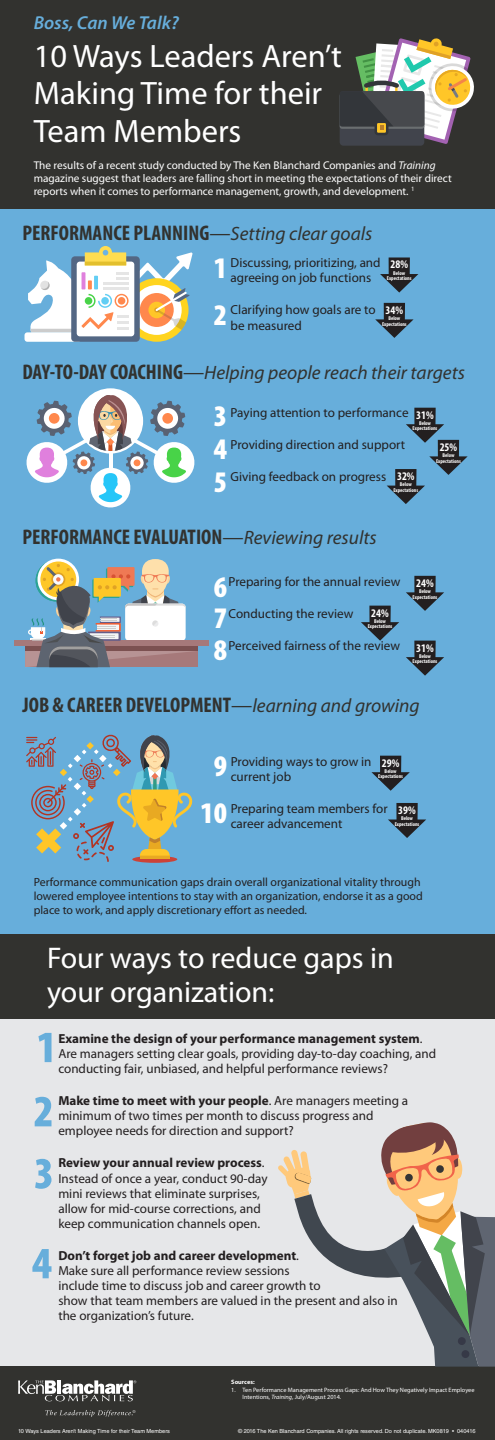
<style>
.page{position:relative;width:495px;height:1440px;background:#fff}
.page>*{position:absolute;margin:0;border:0;box-sizing:border-box;transform-origin:0 0}
.t1{font:32.5px/37.4px "Myriad Pro";color:#fff}
.t2{font:30px/34.5px "Myriad Pro";color:#fff}
.List_Paragraph{font:900 condensed 30px "Myriad Pro";color:#fff}
.t3{font:700 condensed 21.25px "Myriad Pro";color:#32322f}
.t4{font:italic 19.38px "Myriad Pro";color:#32322f}
.t5{font:italic 600 18.75px "Myriad Pro";color:#67aedb}
.List_Paragraph-2{font:13.12px/15.1px "Myriad Pro";color:#231f20}
.t6{font:11.88px/13.7px "Myriad Pro";color:#231f20}
.t7{font:700 condensed 11.62px "Myriad Pro";color:#fff}
.t8{font:11.25px/12.9px "Myriad Pro";color:#fff}
.List_Paragraph-3{font:6.25px/7.2px "Myriad Pro";color:#fff}
.t9{font:700 6.25px "Myriad Pro";color:#fff}
.t10{font:5.62px "Helvetica LT Std";color:#fff}
.t11{font:700 condensed 5.56px "Myriad Pro";color:#fff}
.s1{font-style:italic}
.s2{font-weight:400;font-stretch:normal}
.s3{font-weight:400;font-style:italic;font-stretch:normal;font-size:19.38px}
.s4{font-weight:700;font-style:normal;font-stretch:condensed;font-size:21.25px}
.s5{font-style:normal;font-size:21.25px}
.s6{font-weight:700}
</style>
<div class="page">
<div style="left:0;top:0;width:495px;height:209px;background:#32322f"></div>
<div style="left:0;top:209px;width:495px;height:739px;background:#67aedb"></div>
<div style="left:0;top:1012px;width:495px;height:358px;background:#e6e7e9"></div>
<div style="left:0;top:1367px;width:495px;height:73px;background:#32322f"></div>
<svg style="left:38px;top:1033px;width:14px;height:29px"></svg>
<svg style="left:35px;top:1097px;width:17px;height:29px"></svg>
<svg style="left:35px;top:1159px;width:17px;height:30px"></svg>
<svg style="left:32px;top:1249px;width:20px;height:29px"></svg>
<svg style="left:45px;top:1410px;width:90px;height:7px"></svg>
<svg style="left:18px;top:1380px;width:118px;height:21px"></svg>
<svg style="left:380px;top:257px;width:38px;height:36px"></svg>
<svg style="left:406px;top:576px;width:38px;height:35px"></svg>
<svg style="left:375px;top:303px;width:39px;height:35px"></svg>
<svg style="left:361px;top:606px;width:38px;height:35px"></svg>
<svg style="left:371px;top:756px;width:39px;height:35px"></svg>
<svg style="left:387px;top:408px;width:81px;height:96px"></svg>
<svg style="left:406px;top:641px;width:38px;height:35px"></svg>
<svg style="left:388px;top:803px;width:38px;height:35px"></svg>
<svg style="left:132px;top:856px;width:45px;height:7px"></svg>
<svg style="left:26px;top:734px;width:167px;height:128px"></svg>
<svg style="left:26px;top:392px;width:169px;height:116px"></svg>
<div style="left:14px;top:641px;width:194px;height:5px;background:#a6797a"></div>
<svg style="left:25px;top:559px;width:173px;height:108px"></svg>
<div style="left:25px;top:332px;width:56px;height:10px;background:#fff;border-radius:3px"></div>
<svg style="left:28px;top:246px;width:165px;height:96px"></svg>
<svg style="left:278px;top:1122px;width:217px;height:245px"></svg>
<div style="left:0;top:934px;width:495px;height:85px;background:#32322f"></div>
<svg style="left:340px;top:38px;width:134px;height:108px"></svg>
<p class="t5" style="left:34px;top:13px;width:147px">Boss, Can We Talk?</p>
<p class="t1" style="left:34px;top:38px;width:310px">10 Ways Leaders Aren’t<br>Making Time for their<br>Team Members</p>
<p class="t8" style="left:34px;top:159px;width:420px">The results of a recent study conducted by The Ken Blanchard Companies and <span class="s1">Training </span>magazine suggest that leaders are falling short in meeting the expectations of their direct reports when it comes to performance management, growth, and development. <sup>1</sup></p>
<p class="t3" style="left:22px;top:221px;width:351px">PERFORMANCE PLANNING<span class="s2">—</span><span class="s3">Setting clear goals</span></p>
<p class="List_Paragraph-2" style="left:231px;top:256px;width:152px">Discussing, prioritizing, and agreeing on job functions</p>
<p class="List_Paragraph-2" style="left:231px;top:303px;width:147px">Clarifying how goals are to be measured</p>
<p class="List_Paragraph" style="left:214px;top:252px;width:15px">1</p>
<p class="t7" style="left:390px;top:258px;width:19px">28%</p>
<p class="t11" style="left:393px;top:270px;width:13px">Below</p>
<p class="t11" style="left:387px;top:275px;width:26px">Expectations</p>
<p class="List_Paragraph" style="left:214px;top:299px;width:15px">2</p>
<p class="t7" style="left:386px;top:304px;width:19px">34%</p>
<p class="t11" style="left:388px;top:315px;width:13px">Below</p>
<p class="t11" style="left:382px;top:321px;width:26px">Expectations</p>
<p class="t4" style="left:22px;top:362px;width:444px"><span class="s4">DAY-TO-DAY COACHING</span><span class="s5">—</span>Helping people reach their targets</p>
<p class="List_Paragraph" style="left:214px;top:399px;width:15px">3</p>
<p class="List_Paragraph-2" style="left:231px;top:405px;width:180px">Paying attention to performance</p>
<p class="List_Paragraph-2" style="left:231px;top:437px;width:176px">Providing direction and support</p>
<p class="List_Paragraph-2" style="left:231px;top:469px;width:157px">Giving feedback on progress</p>
<p class="t7" style="left:416px;top:408px;width:19px">31%</p>
<p class="t11" style="left:419px;top:420px;width:13px">Below</p>
<p class="t11" style="left:413px;top:426px;width:26px">Expectations</p>
<p class="List_Paragraph" style="left:214px;top:432px;width:15px">4</p>
<p class="t7" style="left:440px;top:441px;width:19px">25%</p>
<p class="t11" style="left:442px;top:452px;width:13px">Below</p>
<p class="t11" style="left:436px;top:458px;width:26px">Expectations</p>
<p class="List_Paragraph" style="left:214px;top:465px;width:15px">5</p>
<p class="t7" style="left:397px;top:470px;width:19px">32%</p>
<p class="t11" style="left:400px;top:481px;width:13px">Below</p>
<p class="t11" style="left:393px;top:487px;width:26px">Expectations</p>
<p class="t3" style="left:22px;top:525px;width:356px">PERFORMANCE EVALUATION<span class="s2">—</span><span class="s3">Reviewing results</span></p>
<p class="List_Paragraph-2" style="left:229px;top:574px;width:173px">Preparing for the annual review</p>
<p class="List_Paragraph-2" style="left:229px;top:606px;width:126px">Conducting the review</p>
<p class="List_Paragraph-2" style="left:229px;top:638px;width:173px">Perceived fairness of the review</p>
<p class="List_Paragraph" style="left:214px;top:570px;width:15px">6</p>
<p class="List_Paragraph" style="left:214px;top:601px;width:15px">7</p>
<p class="t7" style="left:371px;top:606px;width:19px">24%</p>
<p class="t11" style="left:374px;top:618px;width:13px">Below</p>
<p class="t11" style="left:368px;top:623px;width:26px">Expectations</p>
<p class="List_Paragraph" style="left:214px;top:633px;width:15px">8</p>
<p class="t7" style="left:416px;top:577px;width:19px">24%</p>
<p class="t11" style="left:419px;top:588px;width:13px">Below</p>
<p class="t11" style="left:413px;top:594px;width:26px">Expectations</p>
<p class="t7" style="left:416px;top:641px;width:19px">31%</p>
<p class="t11" style="left:419px;top:653px;width:13px">Below</p>
<p class="t11" style="left:413px;top:658px;width:26px">Expectations</p>
<p class="t3" style="left:22px;top:693px;width:399px">JOB &amp; CAREER DEVELOPMENT<span class="s2">—</span><span class="s3">learning and growing</span></p>
<p class="List_Paragraph-2" style="left:231px;top:754px;width:142px">Providing ways to grow in current job</p>
<p class="List_Paragraph-2" style="left:231px;top:801px;width:158px">Preparing team members for career advancement</p>
<p class="List_Paragraph" style="left:214px;top:750px;width:15px">9</p>
<p class="List_Paragraph" style="left:201px;top:796px;width:28px">10</p>
<p class="t7" style="left:382px;top:756px;width:19px">29%</p>
<p class="t11" style="left:385px;top:768px;width:13px">Below</p>
<p class="t11" style="left:378px;top:773px;width:26px">Expectations</p>
<p class="t7" style="left:398px;top:804px;width:19px">39%</p>
<p class="t11" style="left:401px;top:815px;width:13px">Below</p>
<p class="t11" style="left:395px;top:821px;width:26px">Expectations</p>
<p class="t6" style="left:34px;top:876px;width:391px">Performance communication gaps drain overall organizational vitality through lowered employee intentions to stay with an organization, endorse it as a good place to work, and apply discretionary effort as needed.</p>
<p class="t2" style="left:47px;top:941px;width:348px">Four ways to reduce gaps in your organization:</p>
<p class="List_Paragraph-2" style="left:58px;top:1031px;width:379px"><span class="s6">Examine the design of your performance management system</span>.<br>Are managers setting clear goals, providing day-to-day coaching, and conducting fair, unbiased, and helpful performance reviews?</p>
<p class="List_Paragraph-2" style="left:58px;top:1094px;width:351px"><span class="s6">Make time to meet with your people</span>. Are managers meeting a minimum of two times per month to discuss progress and employee needs for direction and support?</p>
<p class="List_Paragraph-2" style="left:58px;top:1156px;width:211px"><span class="s6">Review your annual review process</span>.<br>Instead of once a year, conduct 90-day mini reviews that eliminate surprises, allow for mid-course corrections, and keep communication channels open.</p>
<p class="List_Paragraph-2" style="left:58px;top:1248px;width:341px"><span class="s6">Don’t forget job and career development</span>.<br>Make sure all performance review sessions<br>include time to discuss job and career growth to<br>show that team members are valued in the present and also in the organization’s future.</p>
<p class="t9" style="left:231px;top:1379px;width:25px">Sources:</p>
<p class="List_Paragraph-3" style="left:243px;top:1386px;width:233px;text-indent:-11px">1. Ten Performance Management Process Gaps: And How They Negatively Impact Employee<br>Intentions, <span class="s1">Training</span>, July/August 2014.</p>
<p class="t10" style="left:18px;top:1428px;width:153px">10 Ways Leaders Aren’t Making Time for their Team Members</p>
<p class="t10" style="left:238px;top:1428px;width:239px">© 2016 The Ken Blanchard Companies. All rights reserved. Do not duplicate. MK0819 • 040416</p>
</div>
